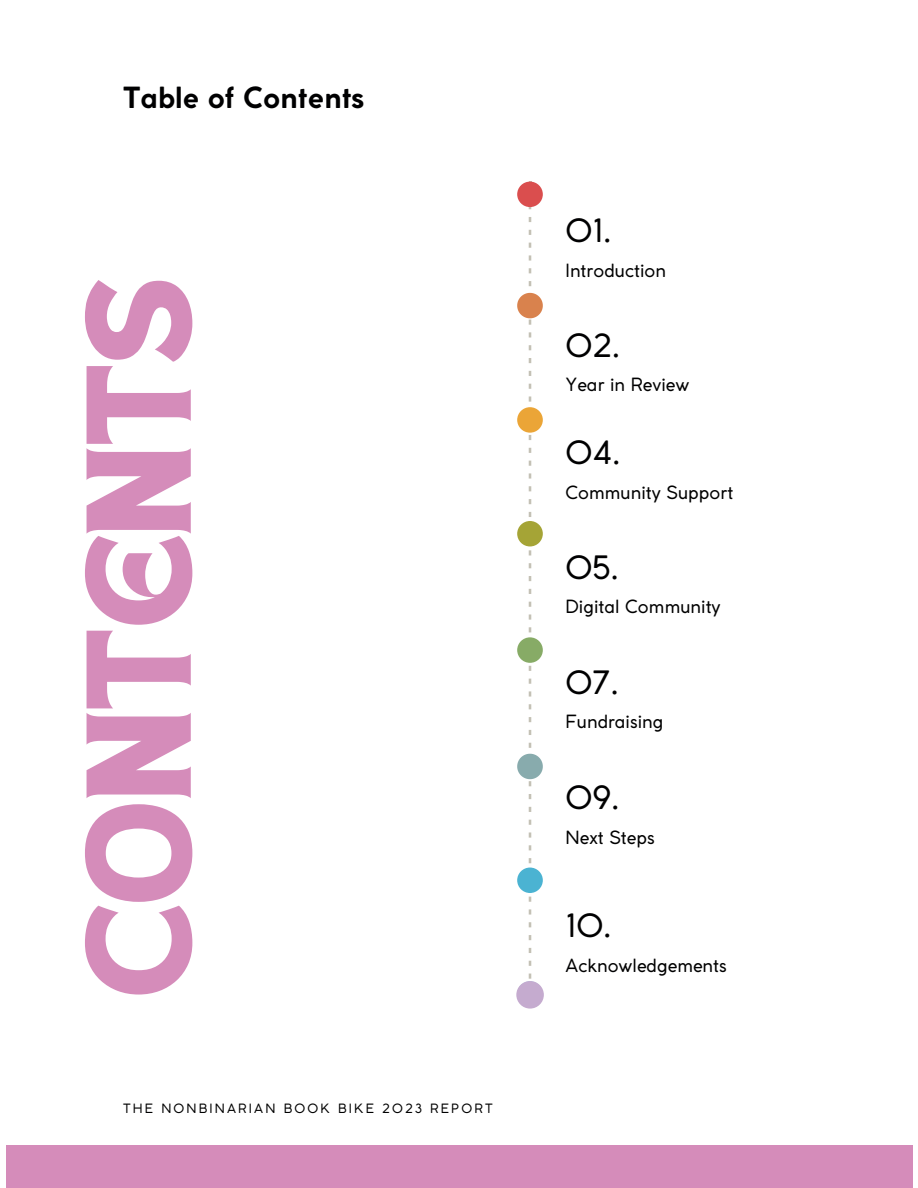
<style>
.page{position:relative;width:918px;height:1188px;background:#fff}
.page>*{position:absolute;margin:0;border:0;box-sizing:border-box;transform-origin:0 0}
.t1{font:108px "TANHEADLINE";color:#d58cba}
.t2{font:31.8px "Coco Gothic";color:#000001}
.t3{font:700 28.8px "Coco Gothic";color:#000001}
.t4{font:18px "Coco Gothic";color:#000001}
.t5{font:12.75px "Coco Gothic";letter-spacing:.17em;color:#000001}
</style>
<div class="page">
<div style="left:6px;top:1145px;width:906px;height:43px;background:#d58cba"></div>
<div style="left:517px;top:182px;width:26px;height:25px;background:#da4e4e;border-radius:50%"></div>
<svg style="left:517px;top:191px;width:26px;height:798px"></svg>
<div style="left:516px;top:981px;width:28px;height:28px;background:#c5abcf;border-radius:50%"></div>
<p class="t3" style="left:123px;top:87px;width:243px">Table of Contents</p>
<p class="t1" style="left:80px;top:998px;width:722px;rotate:-90deg">CONTENTS</p>
<p class="t5" style="left:123px;top:1104px;width:371px">THE NONBINARIAN BOOK BIKE 2023 REPORT</p>
<p class="t2" style="left:566px;top:219px;width:48px">01.</p>
<p class="t4" style="left:566px;top:263px;width:102px">Introduction</p>
<p class="t2" style="left:566px;top:333px;width:57px">02.</p>
<p class="t4" style="left:566px;top:378px;width:125px">Year in Review</p>
<p class="t2" style="left:566px;top:441px;width:57px">04.</p>
<p class="t4" style="left:566px;top:485px;width:169px">Community Support</p>
<p class="t2" style="left:566px;top:555px;width:55px">05.</p>
<p class="t4" style="left:566px;top:600px;width:157px">Digital Community</p>
<p class="t2" style="left:566px;top:670px;width:55px">07.</p>
<p class="t4" style="left:566px;top:715px;width:100px">Fundraising</p>
<p class="t2" style="left:566px;top:786px;width:56px">09.</p>
<p class="t4" style="left:566px;top:830px;width:91px">Next Steps</p>
<p class="t2" style="left:566px;top:914px;width:48px">10.</p>
<p class="t4" style="left:566px;top:958px;width:163px">Acknowledgements</p>
</div>
